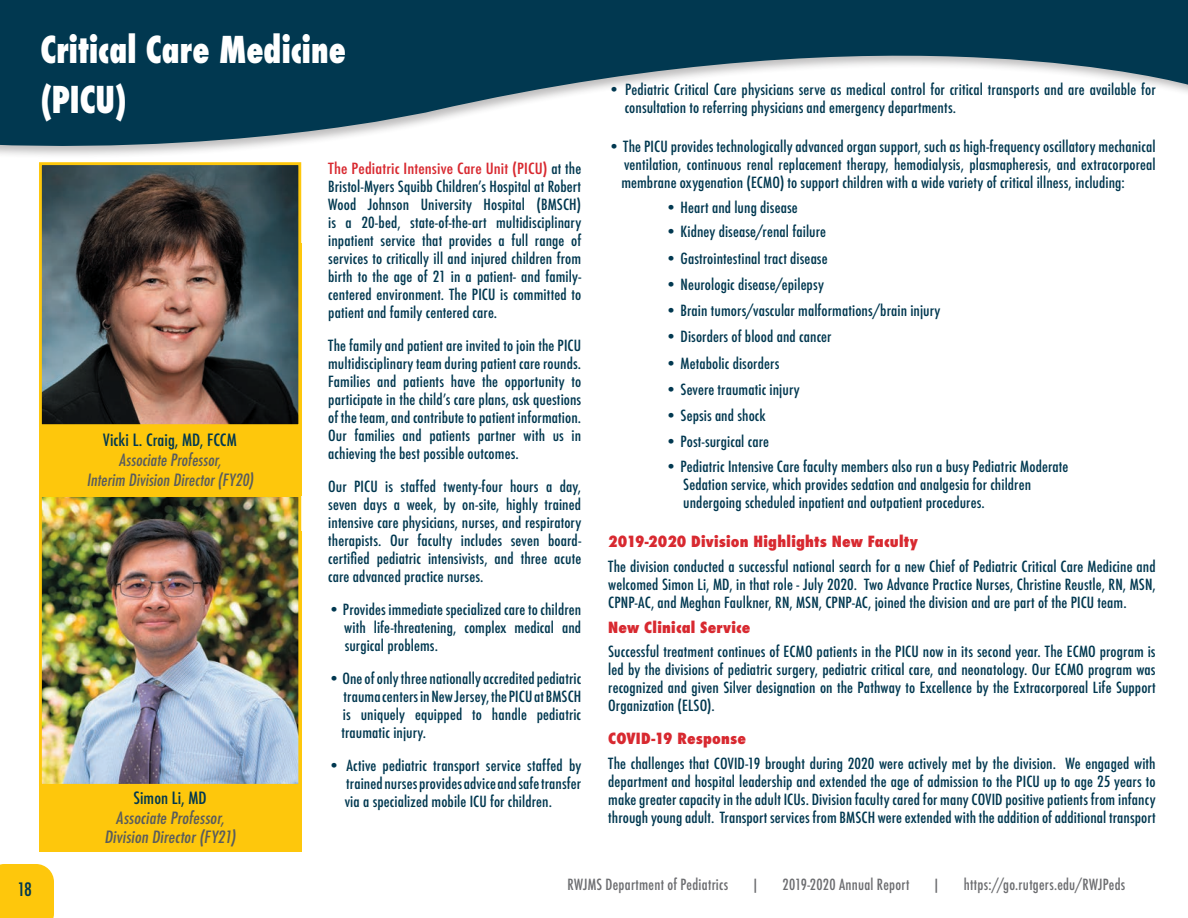
<style>
.page{position:relative;width:1188px;height:918px;background:#fff}
.page>*{position:absolute;margin:0;border:0;box-sizing:border-box;transform-origin:0 0}
.t1{font:800 condensed 36px/49.9px "Futura";letter-spacing:.005em;color:#fff;scale:.88 1}
.t2{font:500 condensed 18px "Futura";color:#013850;scale:1.05 1}
.t3{font:500 condensed 16.5px/19.8px "Futura";color:#595c5d;text-align:center}
.t4{font:500 condensed 16.5px/19.8px "Futura";color:#595c5d;text-align:center;scale:1.06 1}
.t5{font:500 condensed 16.5px "Futura";letter-spacing:.005em;color:#013850;scale:1.06 1}
.t6{font:500 condensed 15px/18px "Futura";letter-spacing:.005em;color:#013850;text-align:justify;scale:1.06 1}
.t7{font:500 condensed 15px "Futura";letter-spacing:.015em;color:#6c6d70}
.t8{font:800 condensed 15px "Futura";letter-spacing:.015em;color:#d82930;scale:1.06 1}
.s1{color:#d82930}
</style>
<div class="page">
<svg style="left:0;top:0;width:1185px;height:155px;fill:#013850"></svg>
<hr style="left:1185px;top:0;width:3px;height:159px;background:#231f20;opacity:.3">
<svg style="left:1187px;top:0;width:1px;height:159px"></svg>
<div style="left:39px;top:531px;width:262px;height:321px;background:#fec70c"></div>
<div style="left:39px;top:243px;width:262px;height:253px;background:#fec70c"></div>
<img style="left:43px;top:166px;width:254px;height:257px">
<div style="left:39px;top:162px;width:262px;height:265px;border:3px solid #fec70c"></div>
<img style="left:43px;top:498px;width:254px;height:285px">
<div style="left:39px;top:494px;width:262px;height:293px;border:3px solid #fec70c"></div>
<div style="left:0;top:864px;width:54px;height:54px;background:#fec70c"></div>
<h1 class="t1" style="left:40px;top:25px;width:349px">Critical Care Medicine (PICU)</h1>
<p class="t5" style="left:103px;top:430px;width:128px">Vicki L. Craig, MD, FCCM</p>
<p class="t3" style="left:87px;top:450px;width:171px">Associate Professor,<br>Interim Division Director(FY20)</p>
<p class="t5" style="left:134px;top:787px;width:70px">Simon Li, MD</p>
<p class="t4" style="left:104px;top:808px;width:128px">Associate Professor,<br>Division Director(FY21)</p>
<p class="t6" style="left:328px;top:159px;width:240px"><span class="s1">The Pediatric Intensive Care Unit (PICU)</span> at the Bristol-Myers Squibb Children’s Hospital at Robert Wood Johnson University Hospital (BMSCH) is a 20-bed, state-of-the-art multidisciplinary inpatient service that provides a full range of services to critically ill and injured children from birth to the age of 21 in a patient- and family&shy;centered environment. The PICU is committed to patient and family centered care.</p>
<p class="t6" style="left:328px;top:336px;width:240px">The family and patient are invited to join the PICU multidisciplinary team during patient care rounds.<br>Families and patients have the opportunity to participate in the child’s care plans, ask questions of the team, and contribute to patient information.<br>Our families and patients partner with us in achieving the best possible outcomes.</p>
<p class="t6" style="left:328px;top:477px;width:240px">Our PICU is staffed twenty-four hours a day, seven days a week, by on-site, highly trained intensive care physicians, nurses, and respiratory therapists. Our faculty includes seven board&shy;certified pediatric intensivists, and three acute care advanced practice nurses.</p>
<p class="t6" style="left:344px;top:600px;width:225px;text-indent:-16px">• Provides immediate specialized care to children with life-threatening, complex medical and surgical problems.</p>
<p class="t6" style="left:341px;top:669px;width:228px;text-indent:-13px">• One of only three nationally accredited pediatric trauma centers in New Jersey, the PICU at BMSCH is uniquely equipped to handle pediatric traumatic injury.</p>
<p class="t6" style="left:345px;top:756px;width:225px;text-indent:-16px">• Active pediatric transport service staffed by trained nurses provides advice and safe transfer via a specialized mobile ICU for children.</p>
<p class="t6" style="left:625px;top:80px;width:502px;text-indent:-16px">• Pediatric Critical Care physicians serve as medical control for critical transports and are available for consultation to referring physicians and emergency departments.</p>
<p class="t6" style="left:621px;top:137px;width:506px;text-indent:-13px">• The PICU provides technologically advanced organ support, such as high-frequency oscillatory mechanical ventilation, continuous renal replacement therapy, hemodialysis, plasmapheresis, and extracorporeal membrane oxygenation (ECMO) to support children with a wide variety of critical illness, including:</p>
<p class="t6" style="left:665px;top:198px;width:126px">• Heart and lung disease</p>
<p class="t6" style="left:665px;top:223px;width:153px">• Kidney disease/renal failure</p>
<p class="t6" style="left:665px;top:249px;width:155px">• Gastrointestinal tract disease</p>
<p class="t6" style="left:665px;top:275px;width:151px">• Neurologic disease/epilepsy</p>
<p class="t6" style="left:665px;top:302px;width:261px">• Brain tumors/vascular malformations/brain injury</p>
<p class="t6" style="left:665px;top:328px;width:158px">• Disorders of blood and cancer</p>
<p class="t6" style="left:665px;top:354px;width:109px">• Metabolic disorders</p>
<p class="t6" style="left:665px;top:380px;width:128px">• Severe traumatic injury</p>
<p class="t6" style="left:665px;top:407px;width:96px">• Sepsis and shock</p>
<p class="t6" style="left:665px;top:433px;width:99px">• Post-surgical care</p>
<p class="t6" style="left:683px;top:458px;width:365px;text-align:left;text-indent:-18px">• Pediatric Intensive Care faculty members also run a busy Pediatric Moderate<br>Sedation service, which provides sedation and analgesia for children undergoing scheduled inpatient and outpatient procedures.</p>
<p class="t8" style="left:608px;top:531px;width:294px">2019-2020 Division Highlights New Faculty</p>
<p class="t6" style="left:608px;top:557px;width:518px">The division conducted a successful national search for a new Chief of Pediatric Critical Care Medicine and welcomed Simon Li, MD, in that role - July 2020. Two Advance Practice Nurses, Christine Reustle, RN, MSN, CPNP-AC, and Meghan Faulkner, RN, MSN, CPNP-AC, joined the division and are part of the PICU team.</p>
<p class="t8" style="left:608px;top:617px;width:136px">New Clinical Service</p>
<p class="t6" style="left:608px;top:643px;width:518px">Successful treatment continues of ECMO patients in the PICU now in its second year. The ECMO program is led by the divisions of pediatric surgery, pediatric critical care, and neonatology. Our ECMO program was recognized and given Silver designation on the Pathway to Excellence by the Extracorporeal Life Support Organization (ELSO).</p>
<p class="t8" style="left:608px;top:729px;width:132px">COVID-19 Response</p>
<p class="t6" style="left:608px;top:755px;width:518px">The challenges that COVID-19 brought during 2020 were actively met by the division. We engaged with department and hospital leadership and extended the age of admission to the PICU up to age 25 years to make greater capacity in the adult ICUs. Division faculty cared for many COVID positive patients from infancy through young adult. Transport services from BMSCH were extended with the addition of additional transport</p>
<p class="t2" style="left:17px;top:878px;width:16px">18</p>
<p class="t7" style="left:568px;top:875px;width:162px">RWJMS Department of Pediatrics</p>
<p class="t7" style="left:751px;top:875px;width:10px">|</p>
<p class="t7" style="left:783px;top:875px;width:128px">2019-2020 Annual Report</p>
<p class="t7" style="left:932px;top:875px;width:10px">|</p>
<p class="t7" style="left:964px;top:875px;width:163px">https://go.rutgers.edu/RWJPeds</p>
</div>
